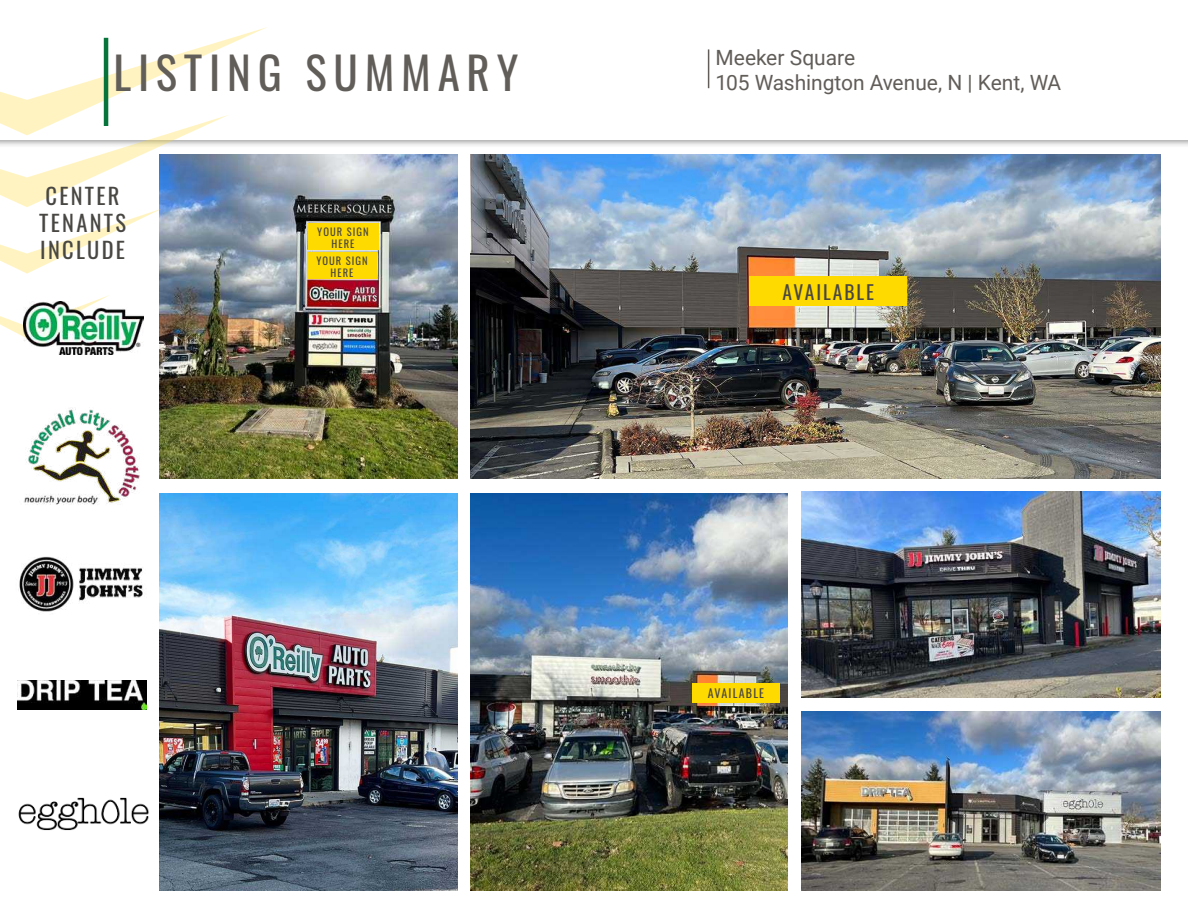
<style>
.page{position:relative;width:1188px;height:918px;background:#fff}
.page>*{position:absolute;margin:0;border:0;box-sizing:border-box;transform-origin:0 0}
.t1{font:45px "Oswald";letter-spacing:.15em;color:#615d59}
.t2{font:22.5px/27px "Oswald";letter-spacing:.1em;color:#494743}
.t3{font:21px/25.2px "Roboto";letter-spacing:-.005em;color:#615d59}
.t4{font:19.5px "Oswald";letter-spacing:.1em;color:#494743}
.t5{font:12px "Oswald";letter-spacing:.1em;color:#494743}
.t6{font:10.5px/12px "Oswald";letter-spacing:.1em;color:#494743;text-align:center}
</style>
<div class="page">
<img style="left:160px;top:155px;width:298px;height:324px">
<img style="left:471px;top:155px;width:690px;height:324px">
<div style="left:0;top:0;width:1188px;height:149px;background:#000;opacity:.75"></div>
<div style="left:0;top:0;width:1188px;height:139px;background:#fff"></div>
<svg style="left:0;top:27px;width:268px;height:247px"></svg>
<svg style="left:0;top:295px;width:109px;height:42px"></svg>
<hr style="left:708px;top:49px;width:1px;height:39px;background:#615d59">
<hr style="left:104px;top:38px;width:4px;height:88px;background:#07743c">
<img style="left:471px;top:494px;width:317px;height:397px">
<img style="left:160px;top:494px;width:297px;height:397px">
<img style="left:801px;top:712px;width:360px;height:179px">
<img style="left:801px;top:491px;width:360px;height:207px">
<img style="left:17px;top:680px;width:129px;height:30px">
<img style="left:18px;top:797px;width:131px;height:34px">
<div style="left:307px;top:252px;width:70px;height:27px;background:#ffda00"></div>
<img style="left:24px;top:301px;width:120px;height:54px">
<img style="left:23px;top:408px;width:117px;height:97px">
<img style="left:18px;top:556px;width:125px;height:56px">
<div style="left:308px;top:224px;width:70px;height:26px;background:#ffda00"></div>
<div style="left:750px;top:276px;width:157px;height:30px;background:#ffda00"></div>
<div style="left:692px;top:684px;width:88px;height:19px;background:#ffda00"></div>
<h1 class="t1" style="left:113px;top:33px;width:406px">LISTING SUMMARY</h1>
<p class="t3" style="left:716px;top:44px;width:347px">Meeker Square<br>105 Washington Avenue, N | Kent, WA</p>
<p class="t2" style="left:39px;top:180px;width:88px">CENTER<br>TENANTS<br>INCLUDE</p>
<p class="t6" style="left:317px;top:225px;width:53px">YOUR SIGN<br>HERE</p>
<p class="t6" style="left:316px;top:253px;width:53px">YOUR SIGN<br>HERE</p>
<p class="t4" style="left:783px;top:274px;width:93px">AVAILABLE</p>
<p class="t5" style="left:708px;top:682px;width:58px">AVAILABLE</p>
</div>
